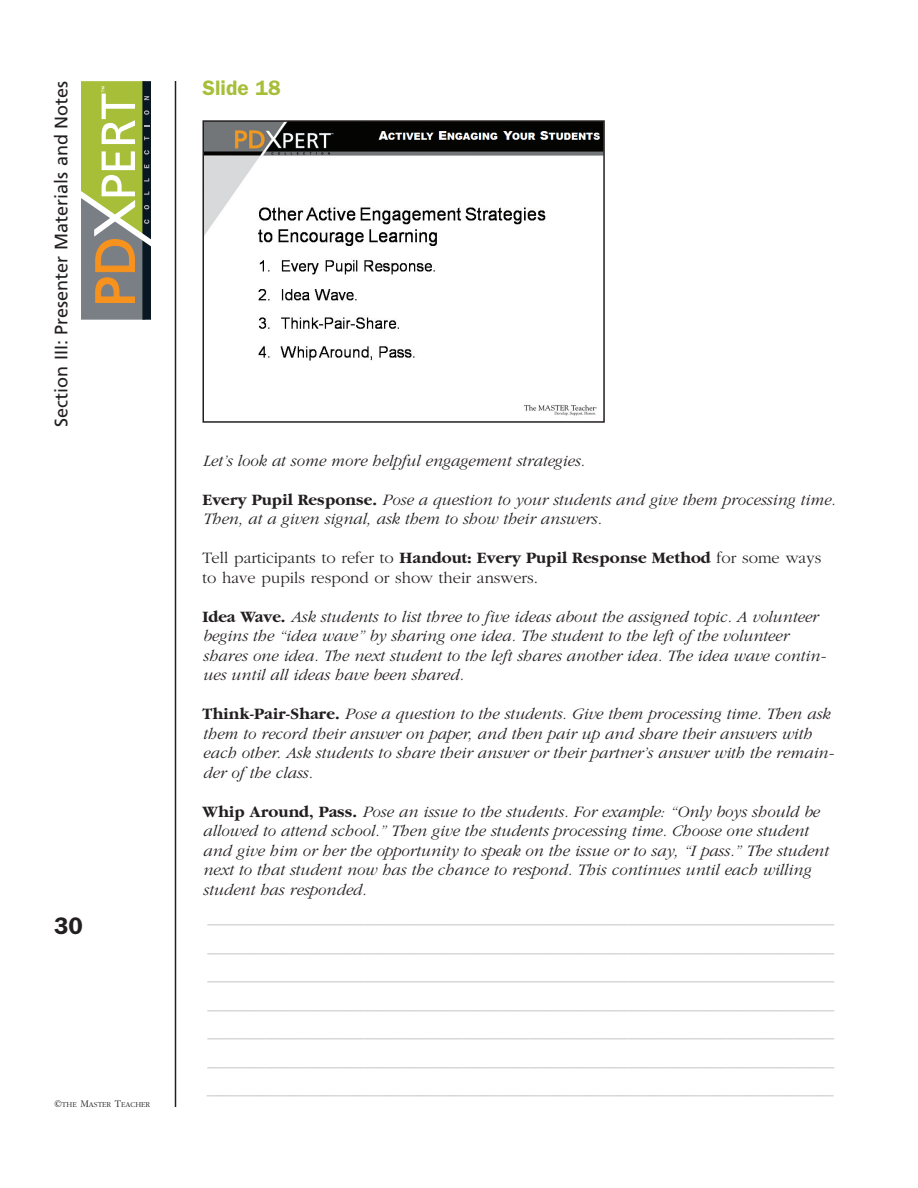
<style>
.page{position:relative;width:918px;height:1188px;background:#fff}
.page>*{position:absolute;margin:0;border:0;box-sizing:border-box;transform-origin:0 0}
.t1{font:600 24px "Franklin Gothic";color:#231f20}
.t2{font:600 21px "Franklin Gothic";color:#a7be39}
.t3{font:18px "Frutiger";color:#231f20}
.t4{font:italic 300 16.5px/19.5px "Garamond";color:#231f20}
.t5{font:300 16.5px/28.5px "Garamond";color:#bcbdc0;text-align:justify}
.t6{font:300 16.5px/19.5px "Garamond";color:#231f20}
.t7{font:300 7.8px "Garamond";color:#231f20}
.s1{font-size:10.5px}
.s2{font-weight:700;font-style:normal}
.s3{font-weight:700}
</style>
<div class="page">
<svg style="left:81px;top:81px;width:70px;height:238px;background:#999e63"></svg>
<hr style="left:175px;top:81px;width:1px;height:1026px;background:#231f20">
<img style="left:205px;top:123px;width:397px;height:293px">
<div style="left:202px;top:120px;width:403px;height:303px;border:2px solid #231f20"></div>
<p class="t3" style="left:54px;top:427px;width:347px;rotate:-90deg">Section III: Presenter Materials and Notes</p>
<p class="t1" style="left:54px;top:918px;width:30px">30</p>
<p class="t7" style="left:54px;top:1100px;width:98px"><span class="s1">©</span>THE <span class="s1">M</span>ASTER <span class="s1">T</span>EACHER</p>
<p class="t2" style="left:202px;top:81px;width:80px">Slide 18</p>
<p class="t4" style="left:202px;top:450px;width:384px">Let’s look at some more helpful engagement strategies.</p>
<p class="t4" style="left:202px;top:489px;width:634px"><span class="s2">Every Pupil Response.</span> Pose a question to your students and give them processing time.<br>Then, at a given signal, ask them to show their answers.</p>
<p class="t6" style="left:202px;top:548px;width:620px">Tell participants to refer to <span class="s3">Handout: Every Pupil Response Method</span> for some ways to have pupils respond or show their answers.</p>
<p class="t4" style="left:203px;top:606px;width:625px"><span class="s2">Idea Wave.</span> Ask students to list three to five ideas about the assigned topic. A volunteer begins the “idea wave” by sharing one idea. The student to the left of the volunteer shares one idea. The next student to the left shares another idea. The idea wave contin&shy;ues until all ideas have been shared.</p>
<p class="t4" style="left:203px;top:704px;width:633px"><span class="s2">Think-Pair-Share.</span> Pose a question to the students. Give them processing time. Then ask them to record their answer on paper, and then pair up and share their answers with each other. Ask students to share their answer or their partner’s answer with the remain&shy;der of the class.</p>
<p class="t4" style="left:202px;top:801px;width:627px"><span class="s2">Whip Around, Pass.</span> Pose an issue to the students. For example: “Only boys should be allowed to attend school.” Then give the students processing time. Choose one student and give him or her the opportunity to speak on the issue or to say, “I pass.” The student next to that student now has the chance to respond. This continues until each willing student has responded.</p>
<p class="t5" style="left:207px;top:903px;width:629px">____________________________________________________________________________ ____________________________________________________________________________ ____________________________________________________________________________ ____________________________________________________________________________ ____________________________________________________________________________ ____________________________________________________________________________ ____________________________________________________________________________</p>
</div>
